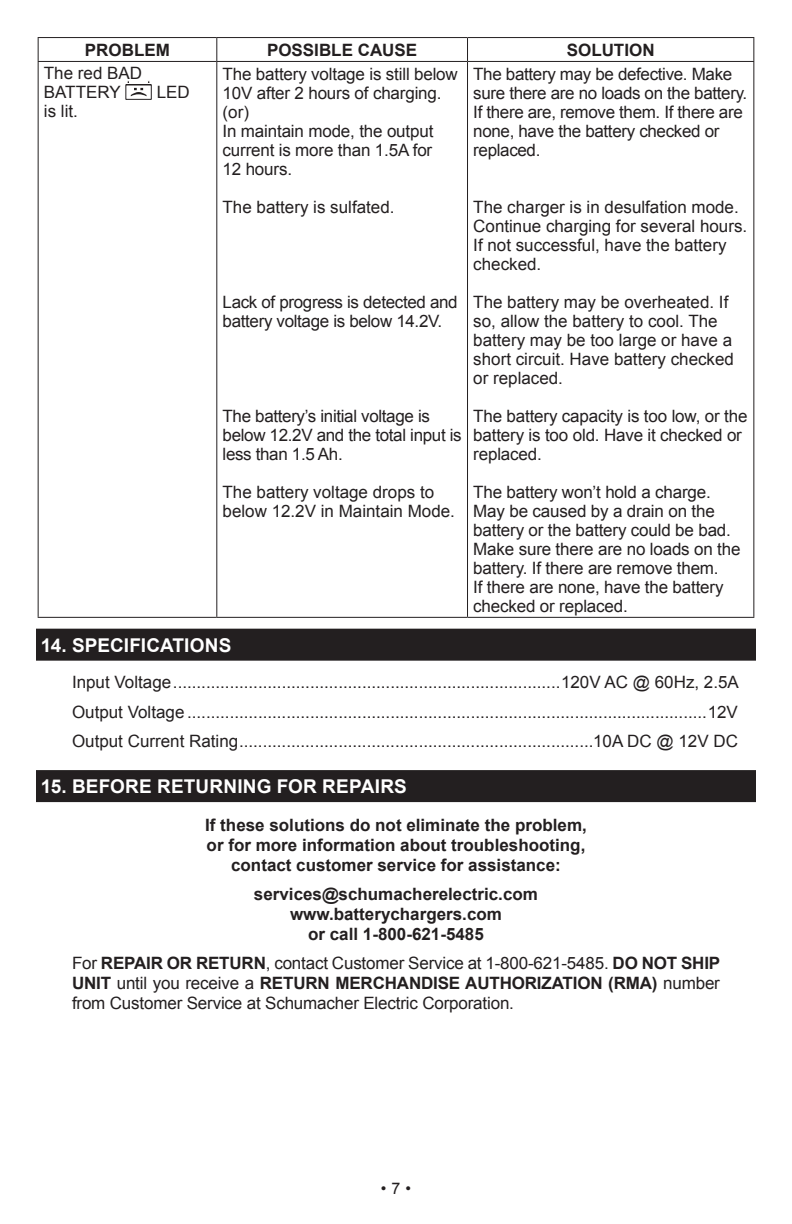
<style>
.page{position:relative;width:792px;height:1224px;background:#fff}
.page>*{position:absolute;margin:0;border:0;box-sizing:border-box;transform-origin:0 0}
.t1{font:700 19px "Arial";letter-spacing:.01em;color:#fff}
.Table_Body_Text{font:17px/19px "Arial";letter-spacing:-.01em;color:#231f20}
.Specs{font:17px "Arial";color:#231f20}
.centered{font:700 17px/20px "Arial";color:#231f20;text-align:center}
.Indntd_Sub_par__-_no{font:17px/20px "Arial";letter-spacing:-.01em;color:#231f20;text-align:justify}
.Table_Header{font:700 17px "Arial";color:#231f20}
.t2{font:16px "Arial";color:#231f20}
.s1{font-weight:700}
</style>
<div class="page">
<div style="left:36px;top:629px;width:720px;height:32px;background:#231f20"></div>
<hr style="left:38px;top:37px;width:179px;height:1px;background:#231f20">
<svg style="left:38px;top:38px;width:1px;height:23px"></svg>
<hr style="left:217px;top:37px;width:251px;height:1px;background:#231f20">
<svg style="left:216px;top:38px;width:1px;height:23px"></svg>
<hr style="left:468px;top:37px;width:286px;height:1px;background:#231f20">
<svg style="left:467px;top:38px;width:1px;height:23px"></svg>
<svg style="left:753px;top:38px;width:1px;height:23px"></svg>
<hr style="left:38px;top:61px;width:179px;height:1px;background:#231f20">
<hr style="left:217px;top:61px;width:251px;height:1px;background:#231f20">
<hr style="left:468px;top:61px;width:286px;height:1px;background:#231f20">
<hr style="left:753px;top:62px;width:1px;height:555px;background:#231f20">
<hr style="left:468px;top:617px;width:286px;height:1px;background:#231f20">
<hr style="left:467px;top:62px;width:1px;height:555px;background:#231f20">
<hr style="left:217px;top:617px;width:251px;height:1px;background:#231f20">
<hr style="left:38px;top:62px;width:1px;height:555px;background:#231f20">
<hr style="left:216px;top:62px;width:1px;height:555px;background:#231f20">
<hr style="left:38px;top:617px;width:179px;height:1px;background:#231f20">
<div style="left:125px;top:83px;width:27px;height:3px;border:1px solid #fff"></div>
<svg style="left:127px;top:81px;width:23px;height:15px"></svg>
<div style="left:126px;top:85px;width:26px;height:15px;border:1px solid #231f20"></div>
<div style="left:36px;top:770px;width:720px;height:32px;background:#231f20"></div>
<p class="Table_Header" style="left:85px;top:39px;width:86px">PROBLEM</p>
<p class="Table_Header" style="left:267px;top:39px;width:152px">POSSIBLE CAUSE</p>
<p class="Table_Header" style="left:567px;top:39px;width:89px">SOLUTION</p>
<p class="Table_Body_Text" style="left:44px;top:63px;width:100px">The red BAD<br>BATTERY</p>
<p class="Table_Body_Text" style="left:473px;top:64px;width:276px">The battery may be defective. Make sure there are no loads on the battery.<br>If there are, remove them. If there are none, have the battery checked or replaced.</p>
<p class="Table_Body_Text" style="left:223px;top:64px;width:237px">The battery voltage is still below<br>10V after 2 hours of charging.</p>
<p class="Table_Body_Text" style="left:223px;top:102px;width:28px">(or)</p>
<p class="Table_Body_Text" style="left:223px;top:121px;width:212px;text-align:justify">In maintain mode, the output current is more than 1.5A for 12 hours.</p>
<p class="Table_Body_Text" style="left:223px;top:197px;width:173px">The battery is sulfated.</p>
<p class="Table_Body_Text" style="left:157px;top:82px;width:35px">LED</p>
<p class="Table_Body_Text" style="left:44px;top:101px;width:36px">is lit.</p>
<p class="Table_Body_Text" style="left:473px;top:197px;width:276px">The charger is in desulfation mode.<br>Continue charging for several hours.<br>If not successful, have the battery checked.</p>
<p class="Table_Body_Text" style="left:473px;top:292px;width:262px">The battery may be overheated. If so, allow the battery to cool. The battery may be too large or have a short circuit. Have battery checked or replaced.</p>
<p class="Table_Body_Text" style="left:473px;top:406px;width:276px">The battery capacity is too low, or the battery is too old. Have it checked or replaced.</p>
<p class="Table_Body_Text" style="left:473px;top:482px;width:269px">The battery won’t hold a charge.<br>May be caused by a drain on the battery or the battery could be bad.<br>Make sure there are no loads on the battery. If there are remove them.<br>If there are none, have the battery checked or replaced.</p>
<p class="Table_Body_Text" style="left:223px;top:292px;width:237px">Lack of progress is detected and battery voltage is below 14.2V.</p>
<p class="Table_Body_Text" style="left:223px;top:406px;width:241px">The battery’s initial voltage is below 12.2V and the total input is less than 1.5 Ah.</p>
<p class="Table_Body_Text" style="left:223px;top:482px;width:234px">The battery voltage drops to below 12.2V in Maintain Mode.</p>
<p class="t1" style="left:41px;top:633px;width:192px">14. SPECIFICATIONS</p>
<p class="Specs" style="left:72px;top:671px;width:668px">Input Voltage..................................................................................120V AC @ 60Hz, 2.5A</p>
<p class="Specs" style="left:72px;top:701px;width:667px">Output Voltage ..............................................................................................................12V</p>
<p class="Specs" style="left:72px;top:730px;width:667px">Output Current Rating...........................................................................10A DC @ 12V DC</p>
<p class="t1" style="left:41px;top:774px;width:367px">15. BEFORE RETURNING FOR REPAIRS</p>
<p class="centered" style="left:205px;top:816px;width:383px">If these solutions do not eliminate the problem, or for more information about troubleshooting, contact customer service for assistance:</p>
<p class="centered" style="left:254px;top:885px;width:285px">services@schumacherelectric.com www.batterychargers.com</p>
<p class="centered" style="left:308px;top:925px;width:177px">or call 1-800-621-5485</p>
<p class="Indntd_Sub_par__-_no" style="left:72px;top:953px;width:650px">For <span class="s1">REPAIR OR RETURN</span>, contact Customer Service at 1-800-621-5485. <span class="s1">DO NOT SHIP UNIT</span> until you receive a <span class="s1">RETURN MERCHANDISE AUTHORIZATION (RMA)</span> number from Customer Service at Schumacher Electric Corporation.</p>
<p class="t2" style="left:381px;top:1178px;width:32px">•7•</p>
</div>
